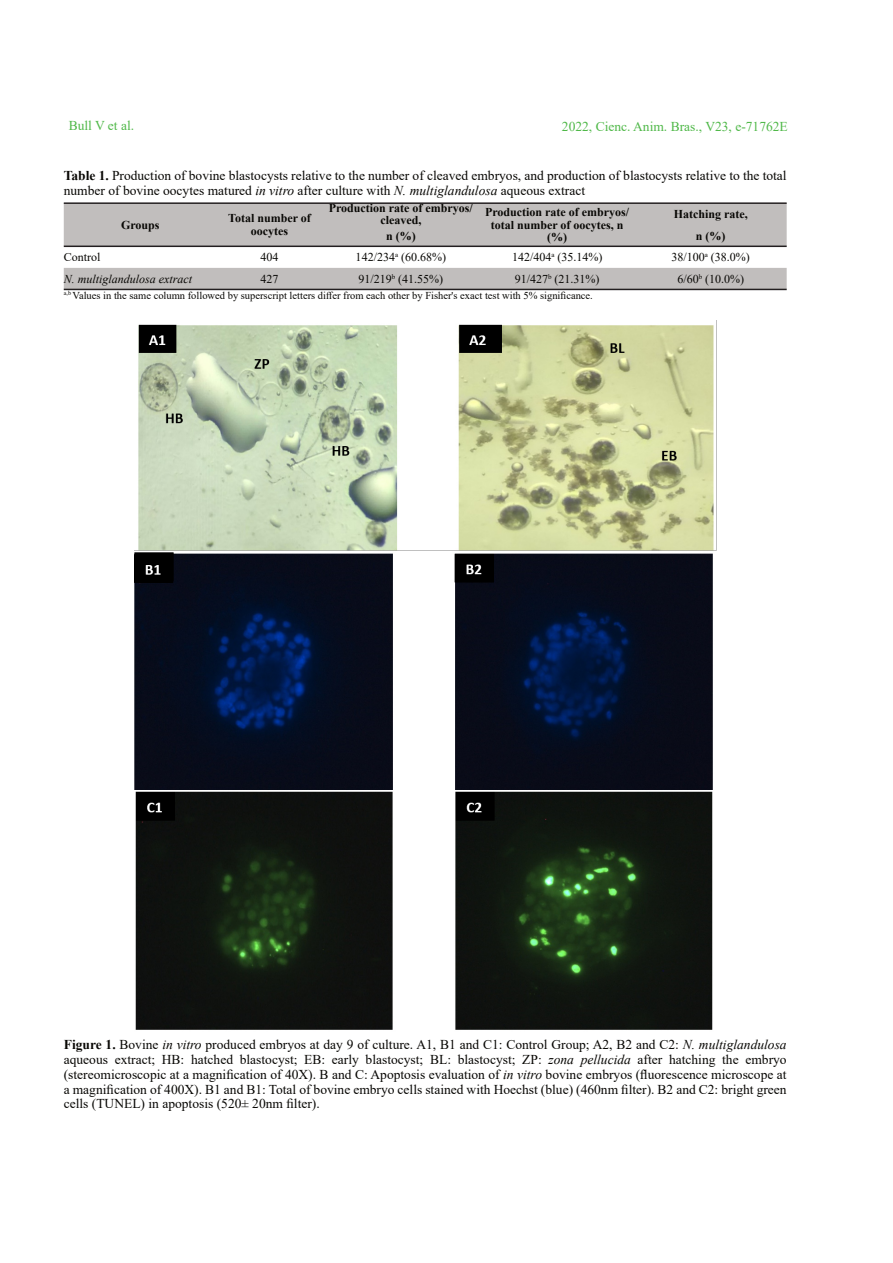
<style>
.page{position:relative;width:893px;height:1263px;background:#fff}
.page>*{position:absolute;margin:0;border:0;box-sizing:border-box;transform-origin:0 0}
.t1{font:13.5px/14.9px "Times New Roman";color:#080704}
.t2{font:13.5px "Times New Roman";color:#4fb848}
.t3{font:700 12px/12.5px "Times New Roman";color:#080704;text-align:center}
.t4{font:12px "Times New Roman";color:#080704}
.t5{font:italic 12px "Times New Roman";color:#080704}
.t6{font:10.5px "Times New Roman";color:#080704}
.s1{font-weight:700}
.s2{font-style:italic}
</style>
<div class="page">
<svg style="left:64px;top:204px;width:723px;height:85px;fill:#c1bebd"></svg>
<hr style="left:64px;top:202px;width:723px;height:2px;background:#231f20">
<hr style="left:64px;top:246px;width:723px;height:1px;background:#231f20">
<hr style="left:64px;top:289px;width:723px;height:1px;background:#231f20">
<img style="left:134px;top:324px;width:582px;height:466px">
<img style="left:135px;top:791px;width:578px;height:239px">
<p class="t2" style="left:69px;top:121px;width:67px">Bull V et al.</p>
<p class="t2" style="left:562px;top:122px;width:227px">2022, Cienc. Anim. Bras., V23, e-71762E</p>
<p class="t1" style="left:64px;top:169px;width:724px"><span class="s1">Table 1.</span> Production of bovine blastocysts relative to the number of cleaved embryos, and production of blastocysts relative to the total number of bovine oocytes matured <span class="s2">in vitro</span> after culture with <span class="s2">N. multiglandulosa</span> aqueous extract</p>
<p class="t3" style="left:121px;top:220px;width:40px">Groups</p>
<p class="t3" style="left:228px;top:213px;width:84px">Total number of oocytes</p>
<p class="t3" style="left:329px;top:203px;width:146px">Production rate of embryos/ cleaved,</p>
<p class="t3" style="left:485px;top:207px;width:146px">Production rate of embryos/ total number of oocytes, n (%)</p>
<p class="t3" style="left:674px;top:209px;width:75px">Hatching rate,</p>
<p class="t3" style="left:386px;top:230px;width:31px">n (%)</p>
<p class="t3" style="left:696px;top:230px;width:31px">n (%)</p>
<p class="t4" style="left:64px;top:253px;width:38px">Control</p>
<p class="t4" style="left:260px;top:253px;width:19px">404</p>
<p class="t4" style="left:356px;top:253px;width:92px">142/234<sup>a</sup> (60.68%)</p>
<p class="t4" style="left:512px;top:253px;width:92px">142/404<sup>a</sup> (35.14%)</p>
<p class="t4" style="left:671px;top:253px;width:80px">38/100<sup>a</sup> (38.0%)</p>
<p class="t5" style="left:64px;top:274px;width:130px">N. multiglandulosa extract</p>
<p class="t4" style="left:260px;top:274px;width:19px">427</p>
<p class="t4" style="left:358px;top:274px;width:86px">91/219<sup>b</sup> (41.55%)</p>
<p class="t4" style="left:515px;top:274px;width:86px">91/427<sup>b</sup> (21.31%)</p>
<p class="t4" style="left:677px;top:274px;width:68px">6/60<sup>b</sup> (10.0%)</p>
<p class="t6" style="left:64px;top:291px;width:531px"><sup>a,b</sup> Values in the same column followed by superscript letters differ from each other by Fisher's exact test with 5% significance.</p>
<p class="t1" style="left:64px;top:1038px;width:724px;text-align:justify"><span class="s1">Figure 1.</span> Bovine <span class="s2">in vitro</span> produced embryos at day 9 of culture. A1, B1 and C1: Control Group; A2, B2 and C2: <span class="s2">N. multiglandulosa </span>aqueous extract; HB: hatched blastocyst; EB: early blastocyst; BL: blastocyst; ZP: <span class="s2">zona pellucida</span> after hatching the embryo (stereomicroscopic at a magnification of 40X). B and C: Apoptosis evaluation of <span class="s2">in vitro</span> bovine embryos (fluorescence microscope at a magnification of 400X). B1 and B1: Total of bovine embryo cells stained with Hoechst (blue) (460nm filter). B2 and C2: bright green cells (TUNEL) in apoptosis (520± 20nm filter).</p>
</div>
